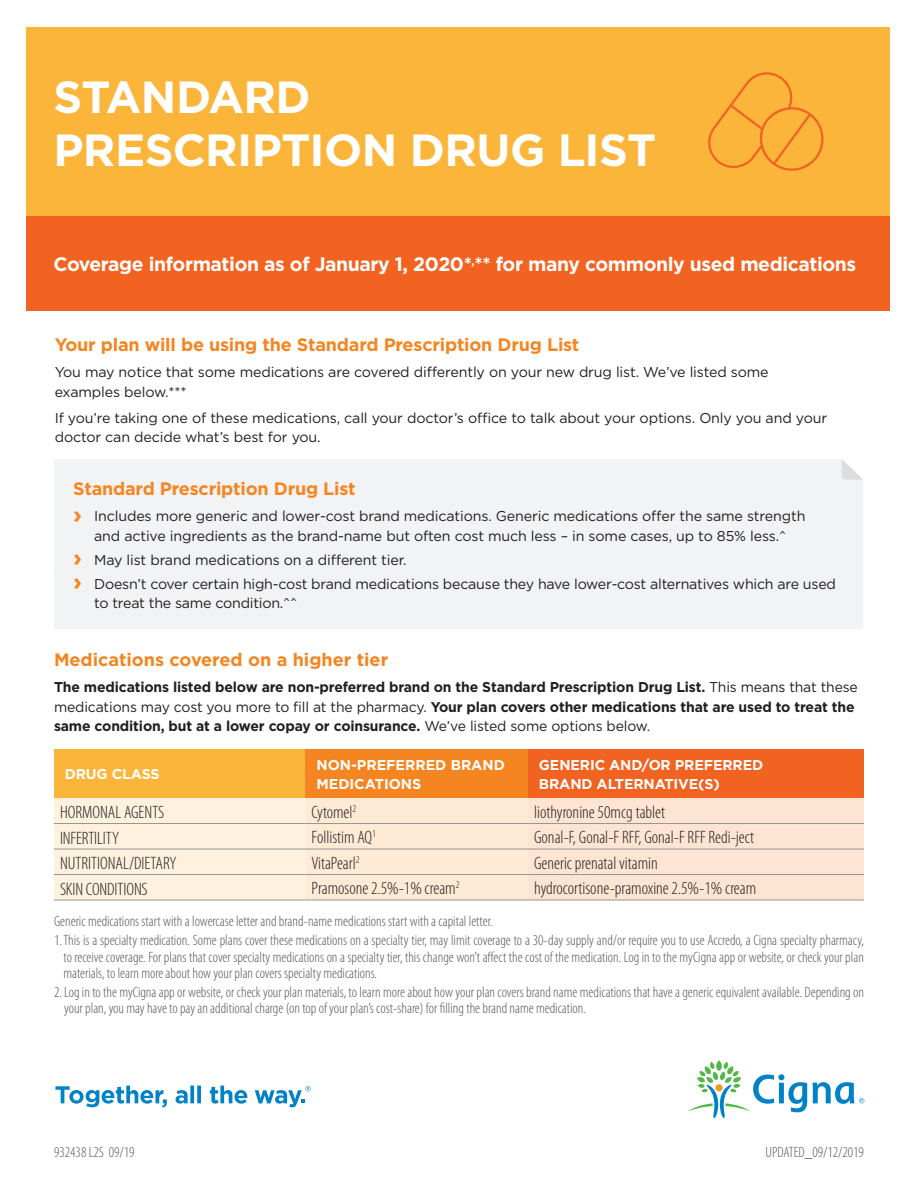
<style>
.page{position:relative;width:918px;height:1188px;background:#fff}
.page>*{position:absolute;margin:0;border:0;box-sizing:border-box;transform-origin:0 0}
.Headline_bold_40_45{font:700 45px/52.5px "Gotham";letter-spacing:-.015em;color:#fff}
.Subheadline_bold_14{font:700 19.5px "Gotham";letter-spacing:-.02em;color:#fff}
.Table_Text{font:300 condensed 18px "Myriad Pro";color:#231f20}
.Subhead_body_bold_12{font:700 18px "Gotham";letter-spacing:-.01em;color:#f58520}
.Legal_copy_Cat{font:300 condensed 15px/16.5px "Myriad Pro";color:#57585a;text-align:justify}
.Bullet_copy_book_9_5{font:14.25px/19.5px "Gotham";letter-spacing:-.01em;color:#231f20;text-align:center}
.Body_copy__book_9_5{font:700 14.25px/19.5px "Gotham";letter-spacing:-.01em;color:#231f20}
.Body_copy__book_9_5-2{font:14.25px/19.5px "Gotham";letter-spacing:-.01em;color:#231f20}
.chart_heads{font:700 14.25px/19.5px "Gotham";letter-spacing:-.01em;color:#fff}
.s1{font-weight:700;font-size:24px;color:#f58520}
.s2{font-weight:400}
</style>
<div class="page">
<svg style="left:55px;top:1086px;width:112px;height:21px"></svg>
<svg style="left:176px;top:1086px;width:25px;height:18px"></svg>
<svg style="left:210px;top:1086px;width:37px;height:18px"></svg>
<svg style="left:255px;top:1086px;width:56px;height:21px"></svg>
<svg style="left:688px;top:1060px;width:176px;height:58px"></svg>
<div style="left:26px;top:27px;width:864px;height:283px;background:#fcb53b"></div>
<div style="left:26px;top:216px;width:864px;height:94px;background:#f26221"></div>
<div style="left:54px;top:459px;width:809px;height:170px;background:#f2f3f4"></div>
<svg style="left:842px;top:459px;width:21px;height:21px"></svg>
<svg style="left:708px;top:72px;width:116px;height:99px"></svg>
<div style="left:54px;top:749px;width:252px;height:49px;background:#fcb53b"></div>
<div style="left:306px;top:749px;width:222px;height:49px;background:#f58520"></div>
<div style="left:528px;top:749px;width:336px;height:49px;background:#f26221"></div>
<svg style="left:54px;top:798px;width:810px;height:102px;background:#fce9d6"></svg>
<hr style="left:54px;top:823px;width:252px;height:1px;background:#939598">
<hr style="left:306px;top:823px;width:222px;height:1px;background:#939598">
<hr style="left:528px;top:823px;width:336px;height:1px;background:#939598">
<hr style="left:54px;top:849px;width:252px;height:1px;background:#939598">
<hr style="left:306px;top:849px;width:222px;height:1px;background:#939598">
<hr style="left:528px;top:849px;width:336px;height:1px;background:#939598">
<hr style="left:54px;top:874px;width:252px;height:1px;background:#939598">
<hr style="left:306px;top:874px;width:222px;height:1px;background:#939598">
<hr style="left:528px;top:874px;width:336px;height:1px;background:#939598">
<hr style="left:54px;top:900px;width:252px;height:1px;background:#939598">
<hr style="left:306px;top:900px;width:222px;height:1px;background:#939598">
<hr style="left:528px;top:900px;width:336px;height:1px;background:#939598">
<p class="Headline_bold_40_45" style="left:53px;top:70px;width:604px">STANDARD<br>PRESCRIPTION DRUG LIST</p>
<p class="Subheadline_bold_14" style="left:53px;top:253px;width:804px">Coverage information as of January 1, 2020*<sup>,</sup>** for many commonly used medications</p>
<p class="Subhead_body_bold_12" style="left:55px;top:334px;width:526px">Your plan will be using the Standard Prescription Drug List</p>
<p class="Body_copy__book_9_5-2" style="left:55px;top:362px;width:716px">You may notice that some medications are covered differently on your new drug list. We’ve listed some examples below.***</p>
<p class="Body_copy__book_9_5-2" style="left:55px;top:408px;width:774px">If you’re taking one of these medications, call your doctor’s office to talk about your options. Only you and your doctor can decide what’s best for you.</p>
<p class="Subhead_body_bold_12" style="left:73px;top:478px;width:284px">Standard Prescription Drug List</p>
<p class="Bullet_copy_book_9_5" style="left:73px;top:506px;width:734px"><span class="s1">›</span> Includes more generic and lower-cost brand medications. Generic medications offer the same strength and active ingredients as the brand-name but often cost much less – in some cases, up to 85% less.^</p>
<p class="Bullet_copy_book_9_5" style="left:73px;top:550px;width:335px"><span class="s1">›</span> May list brand medications on a different tier.</p>
<p class="Bullet_copy_book_9_5" style="left:94px;top:574px;width:743px;text-align:left;text-indent:-21px"><span class="s1">›</span> Doesn’t cover certain high-cost brand medications because they have lower-cost alternatives which are used to treat the same condition.^^</p>
<p class="Subhead_body_bold_12" style="left:54px;top:649px;width:336px">Medications covered on a higher tier</p>
<p class="Body_copy__book_9_5" style="left:54px;top:677px;width:805px">The medications listed below are non-preferred brand on the Standard Prescription Drug List. <span class="s2">This means that these medications may cost you more to fill at the pharmacy.</span> Your plan covers other medications that are used to treat the same condition, but at a lower copay or coinsurance. <span class="s2">We’ve listed some options below.</span></p>
<p class="chart_heads" style="left:65px;top:763px;width:96px">DRUG CLASS</p>
<p class="chart_heads" style="left:316px;top:755px;width:190px">NON-PREFERRED BRAND<br>MEDICATIONS</p>
<p class="chart_heads" style="left:539px;top:755px;width:226px">GENERIC AND/OR PREFERRED<br>BRAND ALTERNATIVE(S)</p>
<p class="Table_Text" style="left:60px;top:802px;width:106px">HORMONAL AGENTS</p>
<p class="Table_Text" style="left:312px;top:802px;width:46px">Cytomel<sup>2</sup></p>
<p class="Table_Text" style="left:534px;top:802px;width:133px">liothyronine 50mcg tablet</p>
<p class="Table_Text" style="left:60px;top:829px;width:61px">INFERTILITY</p>
<p class="Table_Text" style="left:312px;top:827px;width:66px">Follistim AQ<sup>1</sup></p>
<p class="Table_Text" style="left:534px;top:827px;width:222px">Gonal-F, Gonal-F RFF, Gonal-F RFF Redi-ject</p>
<p class="Table_Text" style="left:60px;top:853px;width:118px">NUTRITIONAL/DIETARY</p>
<p class="Table_Text" style="left:312px;top:853px;width:50px">VitaPearl<sup>2</sup></p>
<p class="Table_Text" style="left:534px;top:853px;width:125px">Generic prenatal vitamin</p>
<p class="Table_Text" style="left:60px;top:880px;width:89px">SKIN CONDITIONS</p>
<p class="Table_Text" style="left:312px;top:878px;width:149px">Pramosone 2.5%-1% cream<sup>2</sup></p>
<p class="Table_Text" style="left:534px;top:878px;width:224px">hydrocortisone-pramoxine 2.5%-1% cream</p>
<p class="Legal_copy_Cat" style="left:54px;top:914px;width:440px">Generic medications start with a lowercase letter and brand-name medications start with a capital letter.</p>
<p class="Legal_copy_Cat" style="left:64px;top:932px;width:802px;text-indent:-10px">1. This is a specialty medication. Some plans cover these medications on a specialty tier, may limit coverage to a 30-day supply and/or require you to use Accredo, a Cigna specialty pharmacy, to receive coverage. For plans that cover specialty medications on a specialty tier, this change won’t affect the cost of the medication. Log in to the myCigna app or website, or check your plan materials, to learn more about how your plan covers specialty medications.</p>
<p class="Legal_copy_Cat" style="left:64px;top:984px;width:801px;text-indent:-10px">2. Log in to the myCigna app or website, or check your plan materials, to learn more about how your plan covers brand name medications that have a generic equivalent available. Depending on your plan, you may have to pay an additional charge (on top of your plan’s cost-share) for filling the brand name medication.</p>
<p class="Legal_copy_Cat" style="left:54px;top:1144px;width:82px">932438 L2S 09/19</p>
<p class="Legal_copy_Cat" style="left:766px;top:1144px;width:100px">UPDATED_09/12/2019</p>
</div>
